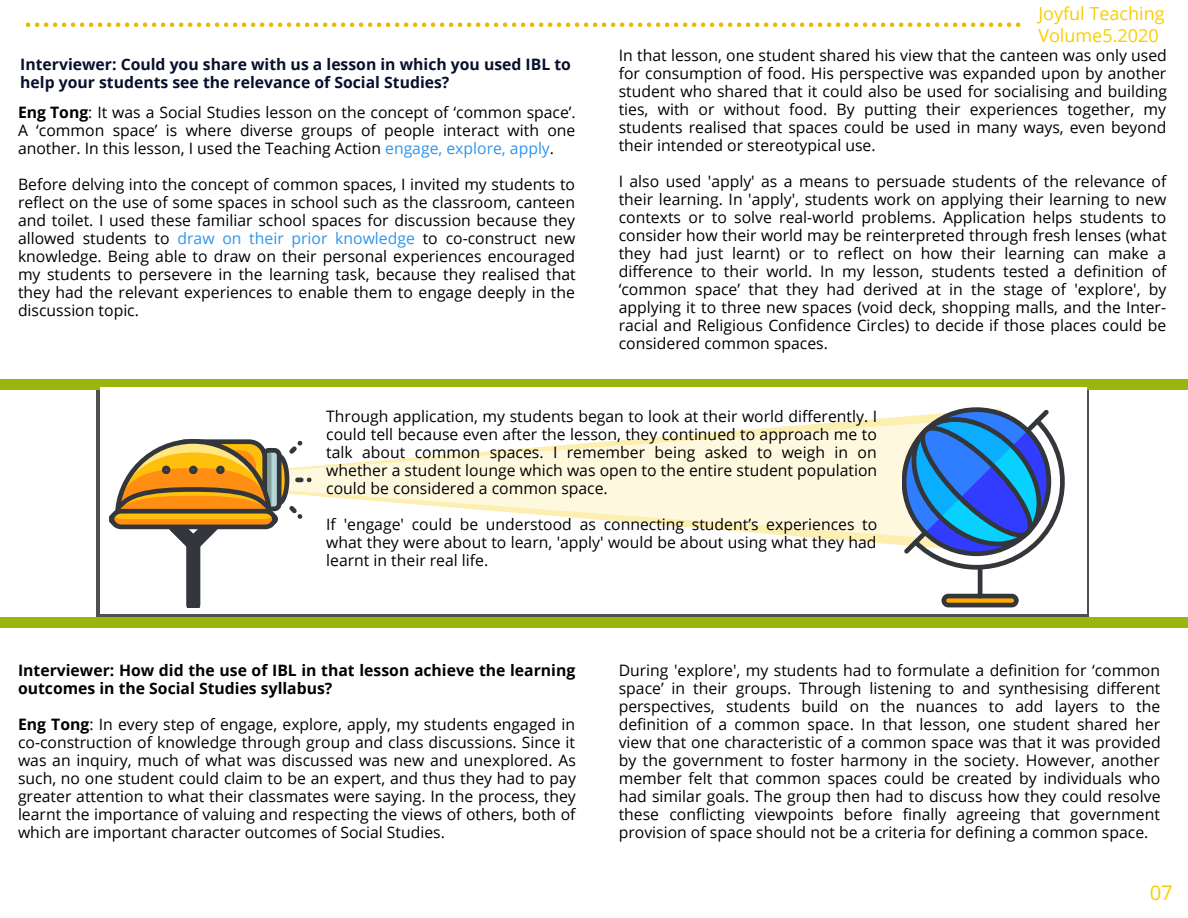
<style>
.page{position:relative;width:1188px;height:918px;background:#fff}
.page>*{position:absolute;margin:0;border:0;box-sizing:border-box;transform-origin:0 0}
.t1{font:20.25px "Open Sans";color:#facd00}
.t2{font:18px/21.3px "Open Sans";color:#facd00}
.t3{font:15.75px/18px "Open Sans";color:#000;text-align:justify}
.t4{font:700 15.75px/18px "Open Sans";color:#080f2b}
.t5{font:700 15.75px/18px "Open Sans";color:#000}
.s1{font-weight:700}
.s2{color:#2d95ec}
</style>
<div class="page">
<div style="left:0;top:379px;width:1188px;height:249px;background:#9cb40e"></div>
<div style="left:0;top:390px;width:1188px;height:226px;background:#fff"></div>
<div style="left:100px;top:387px;width:987px;height:226px;background:#fff"></div>
<svg style="left:301px;top:417px;width:601px;height:126px;fill:#fef8de"></svg>
<div style="left:186px;top:545px;width:14px;height:60px;background:#33363a"></div>
<svg style="left:109px;top:439px;width:192px;height:125px"></svg>
<svg style="left:902px;top:407px;width:163px;height:166px"></svg>
<hr style="left:978px;top:565px;width:4px;height:33px;background:#33363a;border-radius:2px">
<svg style="left:941px;top:594px;width:78px;height:13px"></svg>
<svg style="left:26px;top:22px;width:994px;height:5px"></svg>
<p class="t4" style="left:20px;top:55px;width:552px">Interviewer: Could you share with us a lesson in which you used IBL to help your students see the relevance of Social Studies?</p>
<p class="t3" style="left:18px;top:103px;width:559px"><span class="s1">Eng Tong</span>: It was a Social Studies lesson on the concept of ‘common space’.<br>A ‘common space’ is where diverse groups of people interact with one another. In this lesson, I used the Teaching Action <span class="s2">engage, explore, apply</span>.</p>
<p class="t3" style="left:18px;top:175px;width:559px">Before delving into the concept of common spaces, I invited my students to reflect on the use of some spaces in school such as the classroom, canteen and toilet. I used these familiar school spaces for discussion because they allowed students to <span class="s2">draw on their prior knowledge</span> to co-construct new knowledge. Being able to draw on their personal experiences encouraged my students to persevere in the learning task, because they realised that they had the relevant experiences to enable them to engage deeply in the discussion topic.</p>
<p class="t2" style="left:1038px;top:3px;width:128px">Joyful Teaching<br>Volume5.2020</p>
<p class="t3" style="left:619px;top:46px;width:550px">In that lesson, one student shared his view that the canteen was only used for consumption of food. His perspective was expanded upon by another student who shared that it could also be used for socialising and building ties, with or without food. By putting their experiences together, my students realised that spaces could be used in many ways, even beyond their intended or stereotypical use.</p>
<p class="t3" style="left:619px;top:172px;width:549px">I also used 'apply' as a means to persuade students of the relevance of their learning. In 'apply', students work on applying their learning to new contexts or to solve real-world problems. Application helps students to consider how their world may be reinterpreted through fresh lenses (what they had just learnt) or to reflect on how their learning can make a difference to their world. In my lesson, students tested a definition of ‘common space’ that they had derived at in the stage of 'explore', by applying it to three new spaces (void deck, shopping malls, and the Inter&shy;racial and Religious Confidence Circles) to decide if those places could be considered common spaces.</p>
<p class="t3" style="left:326px;top:407px;width:553px">Through application, my students began to look at their world differently. I could tell because even after the lesson, they continued to approach me to talk about common spaces. I remember being asked to weigh in on whether a student lounge which was open to the entire student population could be considered a common space.</p>
<p class="t3" style="left:326px;top:515px;width:553px">If 'engage' could be understood as connecting student’s experiences to what they were about to learn, 'apply' would be about using what they had learnt in their real life.</p>
<p class="t5" style="left:18px;top:661px;width:559px">Interviewer: How did the use of IBL in that lesson achieve the learning outcomes in the Social Studies syllabus?</p>
<p class="t3" style="left:18px;top:715px;width:559px"><span class="s1">Eng Tong</span>: In every step of engage, explore, apply, my students engaged in co-construction of knowledge through group and class discussions. Since it was an inquiry, much of what was discussed was new and unexplored. As such, no one student could claim to be an expert, and thus they had to pay greater attention to what their classmates were saying. In the process, they learnt the importance of valuing and respecting the views of others, both of which are important character outcomes of Social Studies.</p>
<p class="t3" style="left:619px;top:661px;width:543px">During 'explore', my students had to formulate a definition for ‘common space’ in their groups. Through listening to and synthesising different perspectives, students build on the nuances to add layers to the definition of a common space. In that lesson, one student shared her view that one characteristic of a common space was that it was provided by the government to foster harmony in the society. However, another member felt that common spaces could be created by individuals who had similar goals. The group then had to discuss how they could resolve these conflicting viewpoints before finally agreeing that government provision of space should not be a criteria for defining a common space.</p>
<p class="t1" style="left:1150px;top:879px;width:25px">07</p>
</div>
